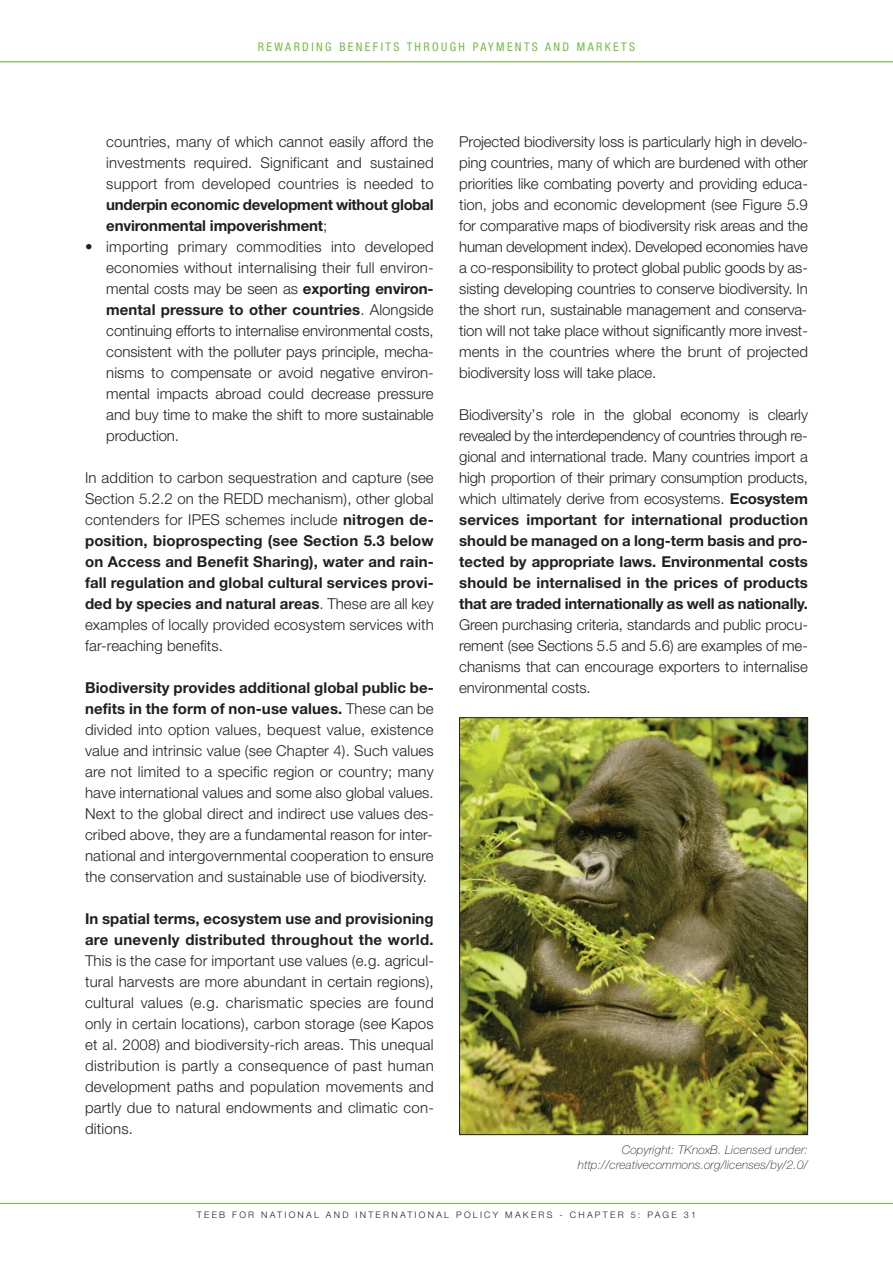
<style>
.page{position:relative;width:893px;height:1263px;background:#fff}
.page>*{position:absolute;margin:0;border:0;box-sizing:border-box;transform-origin:0 0}
.t1{font:300 15px/21px "Helvetica Neue";letter-spacing:.005em;color:#231f20;text-align:justify}
.t2{font:700 15px/21px "Helvetica Neue";letter-spacing:.005em;color:#231f20}
.t3{font:700 15px/21px "Helvetica Neue";letter-spacing:-.015em;color:#231f20}
.t4{font:italic 100 12px/15px "Helvetica Neue";letter-spacing:.015em;color:#231f20;text-align:right}
.t5{font:condensed 12px "Helvetica Neue";letter-spacing:.2em;color:#71bf44}
.t6{font:300 9px "Helvetica Neue";letter-spacing:.25em;color:#231f20}
.s1{font-weight:300}
.s2{font-weight:700}
</style>
<div class="page">
<hr style="left:0;top:61px;width:893px;height:1px;background:#71bf44">
<hr style="left:0;top:1203px;width:893px;height:1px;background:#71bf44">
<img style="left:461px;top:719px;width:345px;height:414px">
<div style="left:459px;top:717px;width:349px;height:418px;border:1px solid #231f20"></div>
<p class="t5" style="left:258px;top:43px;width:379px">REWARDING BENEFITS THROUGH PAYMENTS AND MARKETS</p>
<p class="t1" style="left:106px;top:133px;width:329px">countries, many of which cannot easily afford the investments required. Significant and sustained support from developed countries is needed to</p>
<p class="t3" style="left:106px;top:196px;width:329px">underpin economic development without global environmental impoverishment<span class="s1">;</span></p>
<p class="t1" style="left:106px;top:238px;width:329px;text-indent:-21px">• importing primary commodities into developed economies without internalising their full environ&shy;mental costs may be seen as <span class="s2">exporting environ&shy;mental pressure to other countries</span>. Alongside continuing efforts to internalise environmental costs, consistent with the polluter pays principle, mecha&shy;nisms to compensate or avoid negative environ&shy;mental impacts abroad could decrease pressure and buy time to make the shift to more sustainable production.</p>
<p class="t1" style="left:85px;top:469px;width:350px">In addition to carbon sequestration and capture (see Section 5.2.2 on the REDD mechanism), other global contenders for IPES schemes include <span class="s2">nitrogen de&shy;position, bioprospecting (see Section 5.3 below on Access and Benefit Sharing), water and rain&shy;fall regulation and global cultural services provi&shy;ded by species and natural areas</span>. These are all key examples of locally provided ecosystem services with far-reaching benefits.</p>
<p class="t1" style="left:85px;top:679px;width:350px"><span class="s2">Biodiversity provides additional global public be&shy;nefits in the form of non-use values.</span> These can be divided into option values, bequest value, existence value and intrinsic value (see Chapter 4). Such values are not limited to a specific region or country; many have international values and some also global values.<br>Next to the global direct and indirect use values des&shy;cribed above, they are a fundamental reason for inter&shy;national and intergovernmental cooperation to ensure the conservation and sustainable use of biodiversity.</p>
<p class="t2" style="left:85px;top:910px;width:350px">In spatial terms, ecosystem use and provisioning are unevenly distributed throughout the world.</p>
<p class="t1" style="left:85px;top:952px;width:350px">This is the case for important use values (e.g. agricul&shy;tural harvests are more abundant in certain regions), cultural values (e.g. charismatic species are found only in certain locations), carbon storage (see Kapos et al. 2008) and biodiversity-rich areas. This unequal distribution is partly a consequence of past human development paths and population movements and partly due to natural endowments and climatic con&shy;ditions.</p>
<p class="t1" style="left:459px;top:133px;width:350px">Projected biodiversity loss is particularly high in develo&shy;ping countries, many of which are burdened with other priorities like combating poverty and providing educa&shy;tion, jobs and economic development (see Figure 5.9 for comparative maps of biodiversity risk areas and the human development index). Developed economies have a co-responsibility to protect global public goods by as&shy;sisting developing countries to conserve biodiversity. In the short run, sustainable management and conserva&shy;tion will not take place without significantly more invest&shy;ments in the countries where the brunt of projected biodiversity loss will take place.</p>
<p class="t1" style="left:459px;top:406px;width:350px">Biodiversity’s role in the global economy is clearly revealed by the interdependency of countries through re&shy;gional and international trade. Many countries import a high proportion of their primary consumption products, which ultimately derive from ecosystems. <span class="s2">Ecosystem services important for international production should be managed on a long-term basis and pro&shy;tected by appropriate laws. Environmental costs should be internalised in the prices of products that are traded internationally as well as nationally.</span></p>
<p class="t1" style="left:459px;top:616px;width:350px">Green purchasing criteria, standards and public procu&shy;rement (see Sections 5.5 and 5.6) are examples of me&shy;chanisms that can encourage exporters to internalise environmental costs.</p>
<p class="t4" style="left:578px;top:1143px;width:231px">Copyright: TKnoxB. Licensed under: http://creativecommons.org/licenses/by/2.0/</p>
<p class="t6" style="left:197px;top:1212px;width:501px">TEEB FOR NATIONAL AND INTERNATIONAL POLICY MAKERS - CHAPTER 5: PAGE 31</p>
</div>
